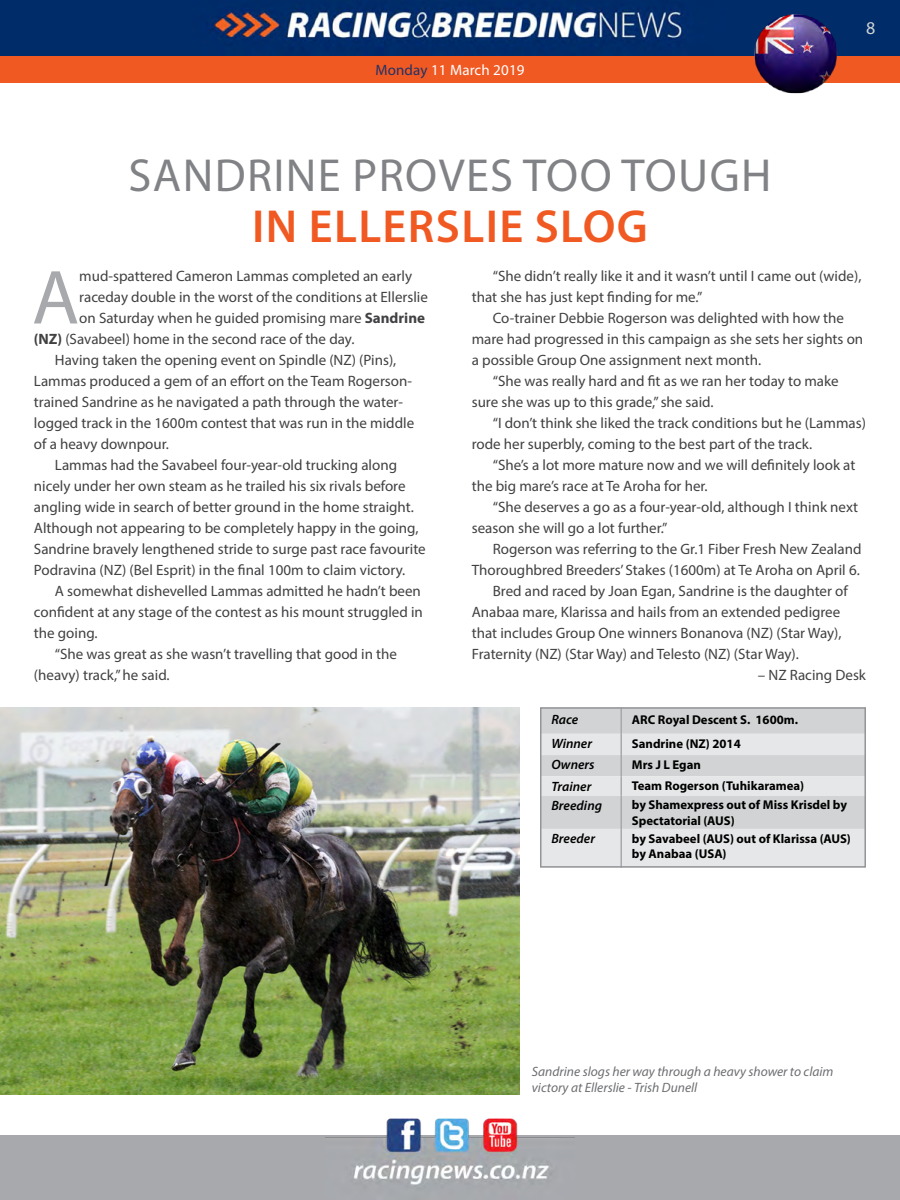
<style>
.page{position:relative;width:900px;height:1200px;background:#fff}
.page>*{position:absolute;margin:0;border:0;box-sizing:border-box;transform-origin:0 0}
.t1{font:77.25px "Myriad Pro";color:#a7a9ac}
.t2{font:46.5px "Myriad Pro";letter-spacing:.03em;color:#808285}
.t3{font:600 46.5px "Myriad Pro";letter-spacing:.03em;color:#f15922}
.t4{font:18px "Myriad Pro";color:#d1d4d4}
.t5{font:15px/21px "Myriad Pro";color:#414042}
.t6{font:15px "Myriad Pro";letter-spacing:.01em;color:#fff}
.t7{font:italic 13.5px/16.2px "Myriad Pro";color:#6d6e71}
.t8{font:italic 600 13.5px "Myriad Pro";color:#000}
.t9{font:700 12.75px/15.3px "Myriad Pro";color:#000}
.s1{color:#203267}
.s2{font-weight:700}
</style>
<div class="page">
<div style="left:0;top:1136px;width:900px;height:64px;background:#a7a9ac"></div>
<img style="left:325px;top:1118px;width:250px;height:67px">
<div style="left:0;top:56px;width:900px;height:27px;background:#f15922"></div>
<img style="left:0;top:0;width:900px;height:56px">
<img style="left:0;top:707px;width:519px;height:388px">
<div style="left:543px;top:710px;width:320px;height:24px;background:#d1d3d4"></div>
<svg style="left:543px;top:734px;width:320px;height:131px;background:#dddedf"></svg>
<hr style="left:620px;top:707px;width:2px;height:27px;background:#a7a9ac">
<hr style="left:620px;top:734px;width:2px;height:21px;background:#a7a9ac">
<hr style="left:620px;top:755px;width:2px;height:21px;background:#a7a9ac">
<hr style="left:620px;top:776px;width:2px;height:20px;background:#a7a9ac">
<hr style="left:620px;top:796px;width:2px;height:33px;background:#a7a9ac">
<hr style="left:620px;top:829px;width:2px;height:39px;background:#a7a9ac">
<div style="left:540px;top:707px;width:326px;height:161px;border:2px solid #939598"></div>
<img style="left:752px;top:12px;width:88px;height:82px">
<p class="t6" style="left:375px;top:61px;width:151px"><span class="s1">Monday</span> 11 March 2019</p>
<h2 class="t2" style="left:129px;top:146px;width:611px">Sandrine proves too tough</h2>
<h2 class="t3" style="left:252px;top:197px;width:397px">IN ELLERSLIE SLOG</h2>
<p class="t4" style="left:866px;top:17px;width:11px">8</p>
<h1 class="t1" style="left:32px;top:250px;width:45px">A</h1>
<p class="t5" style="left:79px;top:266px;width:334px">mud-spattered Cameron Lammas completed an early</p>
<p class="t5" style="left:79px;top:287px;width:350px">raceday double in the worst of the conditions at Ellerslie</p>
<p class="t5" style="left:79px;top:308px;width:347px">on Saturday when he guided promising mare <span class="s2">Sandrine</span></p>
<p class="t5" style="left:34px;top:329px;width:322px"><span class="s2">(NZ)</span> (Savabeel) home in the second race of the day.</p>
<p class="t5" style="left:55px;top:350px;width:343px">Having taken the opening event on Spindle (NZ) (Pins),</p>
<p class="t5" style="left:34px;top:371px;width:380px">Lammas produced a gem of an effort on the Team Rogerson-</p>
<p class="t5" style="left:34px;top:392px;width:371px">trained Sandrine as he navigated a path through the water-</p>
<p class="t5" style="left:34px;top:413px;width:382px">logged track in the 1600m contest that was run in the middle</p>
<p class="t5" style="left:34px;top:434px;width:136px">of a heavy downpour.</p>
<p class="t5" style="left:55px;top:455px;width:344px">Lammas had the Savabeel four-year-old trucking along</p>
<p class="t5" style="left:34px;top:476px;width:373px">nicely under her own steam as he trailed his six rivals before</p>
<p class="t5" style="left:34px;top:497px;width:381px">angling wide in search of better ground in the home straight.</p>
<p class="t5" style="left:34px;top:518px;width:386px">Although not appearing to be completely happy in the going,</p>
<p class="t5" style="left:34px;top:539px;width:393px">Sandrine bravely lengthened stride to surge past race favourite</p>
<p class="t5" style="left:34px;top:560px;width:373px">Podravina (NZ) (Bel Esprit) in the final 100m to claim victory.</p>
<p class="t5" style="left:55px;top:581px;width:368px">A somewhat dishevelled Lammas admitted he hadn’t been</p>
<p class="t5" style="left:34px;top:602px;width:391px">confident at any stage of the contest as his mount struggled in</p>
<p class="t5" style="left:34px;top:623px;width:65px">the going.</p>
<p class="t5" style="left:55px;top:644px;width:344px">“She was great as she wasn’t travelling that good in the</p>
<p class="t5" style="left:34px;top:665px;width:137px">(heavy) track,” he said.</p>
<p class="t5" style="left:472px;top:266px;width:391px;text-indent:21px">“She didn’t really like it and it wasn’t until I came out (wide), that she has just kept finding for me.”</p>
<p class="t5" style="left:493px;top:308px;width:353px">Co-trainer Debbie Rogerson was delighted with how the</p>
<p class="t5" style="left:472px;top:329px;width:393px">mare had progressed in this campaign as she sets her sights on</p>
<p class="t5" style="left:472px;top:350px;width:291px">a possible Group One assignment next month.</p>
<p class="t5" style="left:493px;top:371px;width:347px">“She was really hard and fit as we ran her today to make</p>
<p class="t5" style="left:472px;top:392px;width:243px">sure she was up to this grade,” she said.</p>
<p class="t5" style="left:493px;top:413px;width:375px">“I don’t think she liked the track conditions but he (Lammas)</p>
<p class="t5" style="left:472px;top:434px;width:342px">rode her superbly, coming to the best part of the track.</p>
<p class="t5" style="left:493px;top:455px;width:364px">“She’s a lot more mature now and we will definitely look at</p>
<p class="t5" style="left:472px;top:476px;width:237px">the big mare’s race at Te Aroha for her.</p>
<p class="t5" style="left:493px;top:497px;width:367px">“She deserves a go as a four-year-old, although I think next</p>
<p class="t5" style="left:472px;top:518px;width:197px">season she will go a lot further.”</p>
<p class="t5" style="left:493px;top:539px;width:370px">Rogerson was referring to the Gr.1 Fiber Fresh New Zealand</p>
<p class="t5" style="left:472px;top:560px;width:390px">Thoroughbred Breeders’ Stakes (1600m) at Te Aroha on April 6.</p>
<p class="t5" style="left:493px;top:581px;width:357px">Bred and raced by Joan Egan, Sandrine is the daughter of</p>
<p class="t5" style="left:472px;top:602px;width:370px">Anabaa mare, Klarissa and hails from an extended pedigree</p>
<p class="t5" style="left:472px;top:623px;width:371px">that includes Group One winners Bonanova (NZ) (Star Way),</p>
<p class="t5" style="left:472px;top:644px;width:329px">Fraternity (NZ) (Star Way) and Telesto (NZ) (Star Way).</p>
<p class="t5" style="left:758px;top:665px;width:110px">– NZ Racing Desk</p>
<p class="t8" style="left:552px;top:711px;width:28px">Race</p>
<p class="t9" style="left:632px;top:711px;width:168px">ARC Royal Descent S. 1600m.</p>
<p class="t8" style="left:552px;top:735px;width:42px">Winner</p>
<p class="t9" style="left:632px;top:735px;width:110px">Sandrine (NZ) 2014</p>
<p class="t8" style="left:552px;top:756px;width:45px">Owners</p>
<p class="t9" style="left:632px;top:757px;width:71px">Mrs J L Egan</p>
<p class="t8" style="left:552px;top:778px;width:41px">Trainer</p>
<p class="t9" style="left:632px;top:778px;width:174px">Team Rogerson (Tuhikaramea)</p>
<p class="t8" style="left:552px;top:797px;width:52px">Breeding</p>
<p class="t9" style="left:632px;top:797px;width:217px">by Shamexpress out of Miss Krisdel by<br>Spectatorial (AUS)</p>
<p class="t8" style="left:552px;top:830px;width:45px">Breeder</p>
<p class="t9" style="left:632px;top:830px;width:221px">by Savabeel (AUS) out of Klarissa (AUS) by Anabaa (USA)</p>
<p class="t7" style="left:532px;top:1063px;width:303px">Sandrine slogs her way through a heavy shower to claim victory at Ellerslie - Trish Dunell</p>
</div>
